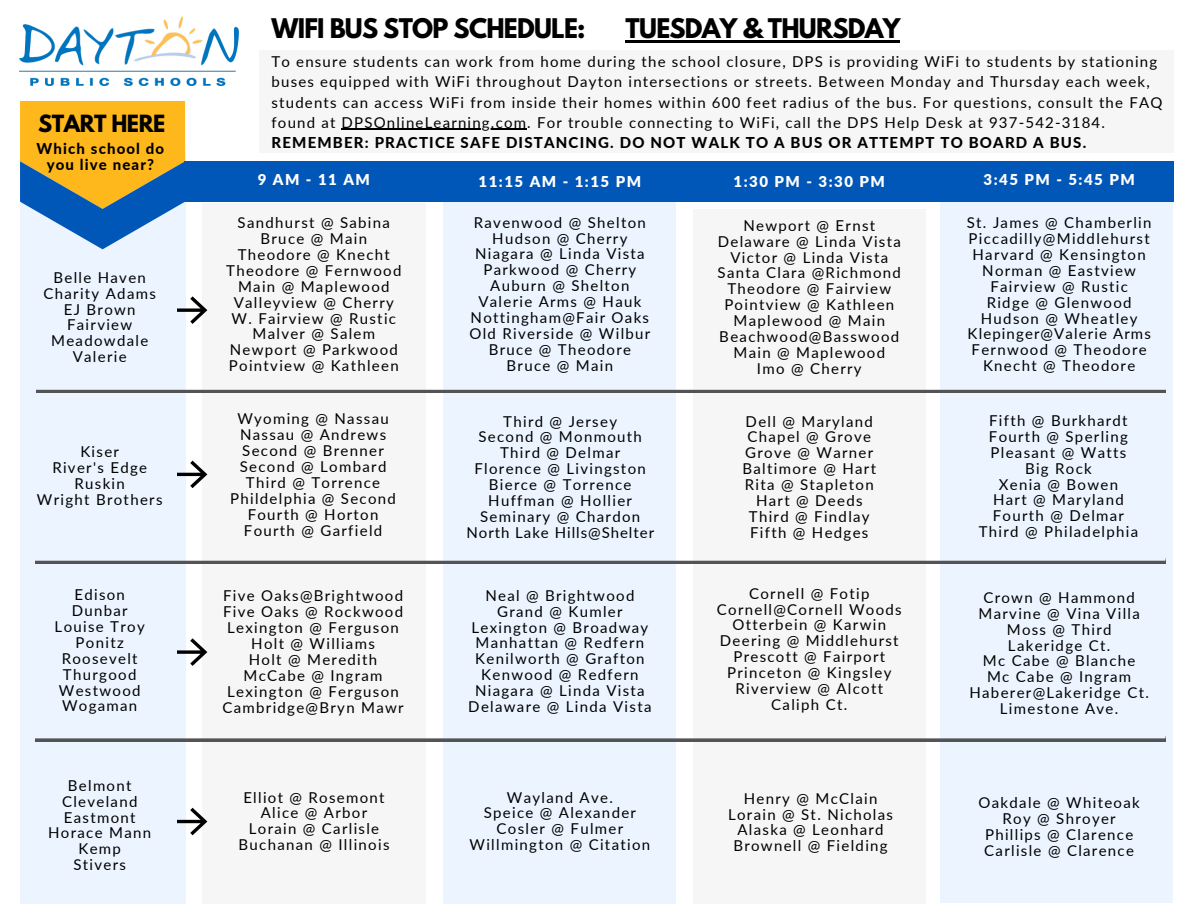
<style>
.page{position:relative;width:1188px;height:918px;background:#fff}
.page>*{position:absolute;margin:0;border:0;box-sizing:border-box;transform-origin:0 0}
.t1{font:700 24px "League Spartan";letter-spacing:-.03em;color:#000}
.t2{font:700 21px "League Spartan";letter-spacing:-.025em;color:#000}
.t3{font:15px/15.9px "Lato";letter-spacing:.09em;color:#000;text-align:center}
.t4{font:800 15px/15.9px "Lato";letter-spacing:.08em;color:#000;text-align:center}
.t5{font:900 15px "Lato";letter-spacing:.1em;color:#fff}
</style>
<div class="page">
<img style="left:20px;top:17px;width:218px;height:68px">
<div style="left:259px;top:50px;width:915px;height:103px;background:#f6f6f6"></div>
<div style="left:443px;top:195px;width:233px;height:709px;background:#ecf5ff"></div>
<div style="left:693px;top:210px;width:233px;height:694px;background:#f6f6f6"></div>
<div style="left:202px;top:203px;width:224px;height:701px;background:#f6f6f6"></div>
<div style="left:20px;top:151px;width:165px;height:753px;background:#ecf5ff"></div>
<div style="left:940px;top:195px;width:233px;height:707px;background:#ecf5ff"></div>
<svg style="left:36px;top:367px;width:1130px;height:26px"></svg>
<svg style="left:36px;top:538px;width:1129px;height:26px"></svg>
<svg style="left:36px;top:715px;width:1129px;height:26px"></svg>
<svg style="left:177px;top:296px;width:30px;height:29px"></svg>
<svg style="left:177px;top:461px;width:30px;height:28px"></svg>
<svg style="left:177px;top:638px;width:30px;height:29px"></svg>
<svg style="left:177px;top:808px;width:30px;height:28px"></svg>
<svg style="left:20px;top:101px;width:165px;height:148px"></svg>
<div style="left:184px;top:161px;width:990px;height:41px;background:#0057b8"></div>
<hr style="left:342px;top:129px;width:185px;height:1px;background:#000">
<hr style="left:626px;top:40px;width:274px;height:2px;background:#000">
<h2 class="t2" style="left:38px;top:113px;width:129px">START HERE</h2>
<p class="t4" style="left:37px;top:140px;width:129px">Which school do you live near?</p>
<p class="t3" style="left:44px;top:269px;width:114px">Belle Haven<br>Charity Adams<br>EJ Brown<br>Fairview<br>Meadowdale<br>Valerie</p>
<p class="t3" style="left:37px;top:444px;width:127px">Kiser<br>River's Edge<br>Ruskin<br>Wright Brothers</p>
<p class="t3" style="left:55px;top:587px;width:92px">Edison<br>Dunbar<br>Louise Troy<br>Ponitz<br>Roosevelt<br>Thurgood<br>Westwood<br>Wogaman</p>
<p class="t3" style="left:48px;top:777px;width:105px">Belmont<br>Cleveland<br>Eastmont<br>Horace Mann<br>Kemp<br>Stivers</p>
<h1 class="t1" style="left:272px;top:17px;width:316px">WIFI BUS STOP SCHEDULE:</h1>
<h1 class="t1" style="left:626px;top:17px;width:276px">TUESDAY &amp; THURSDAY</h1>
<p class="t3" style="left:272px;top:52px;width:892px;line-height:20.1px;text-align:left">To ensure students can work from home during the school closure, DPS is providing WiFi to students by stationing buses equipped with WiFi throughout Dayton intersections or streets. Between Monday and Thursday each week, students can access WiFi from inside their homes within 600 feet radius of the bus. For questions, consult the FAQ found at DPSOnlineLearning.com. For trouble connecting to WiFi, call the DPS Help Desk at 937-542-3184.</p>
<p class="t4" style="left:272px;top:134px;width:816px">REMEMBER: PRACTICE SAFE DISTANCING. DO NOT WALK TO A BUS OR ATTEMPT TO BOARD A BUS.</p>
<p class="t5" style="left:258px;top:171px;width:114px">9AM-11AM</p>
<p class="t5" style="left:479px;top:172px;width:164px">11:15 AM - 1:15 PM</p>
<p class="t5" style="left:734px;top:172px;width:153px">1:30 PM - 3:30 PM</p>
<p class="t5" style="left:984px;top:171px;width:153px">3:45 PM - 5:45 PM</p>
<p class="t3" style="left:226px;top:215px;width:177px">Sandhurst @ Sabina<br>Bruce @ Main<br>Theodore @ Knecht<br>Theodore @ Fernwood<br>Main @ Maplewood<br>Valleyview @ Cherry<br>W. Fairview @ Rustic<br>Malver @ Salem<br>Newport @ Parkwood<br>Pointview @ Kathleen</p>
<p class="t3" style="left:469px;top:214px;width:182px">Ravenwood @ Shelton<br>Hudson @ Cherry<br>Niagara @ Linda Vista<br>Parkwood @ Cherry<br>Auburn @ Shelton<br>Valerie Arms @ Hauk<br>Nottingham@Fair Oaks<br>Old Riverside @ Wilbur<br>Bruce @ Theodore<br>Bruce @ Main</p>
<p class="t3" style="left:718px;top:217px;width:185px">Newport @ Ernst<br>Delaware @ Linda Vista<br>Victor @ Linda Vista<br>Santa Clara @Richmond<br>Theodore @ Fairview<br>Pointview @ Kathleen<br>Maplewood @ Main<br>Beachwood@Basswood<br>Main @ Maplewood<br>Imo @ Cherry</p>
<p class="t3" style="left:967px;top:215px;width:186px">St. James @ Chamberlin<br>Piccadilly@Middlehurst<br>Harvard @ Kensington<br>Norman @ Eastview<br>Fairview @ Rustic<br>Ridge @ Glenwood<br>Hudson @ Wheatley<br>Klepinger@Valerie Arms<br>Fernwood @ Theodore<br>Knecht @ Theodore</p>
<p class="t3" style="left:230px;top:411px;width:167px">Wyoming @ Nassau<br>Nassau @ Andrews<br>Second @ Brenner<br>Second @ Lombard<br>Third @ Torrence<br>Phildelphia @ Second<br>Fourth @ Horton<br>Fourth @ Garfield</p>
<p class="t3" style="left:743px;top:413px;width:135px">Dell @ Maryland<br>Chapel @ Grove<br>Grove @ Warner<br>Baltimore @ Hart<br>Rita @ Stapleton<br>Hart @ Deeds<br>Third @ Findlay<br>Fifth @ Hedges</p>
<p class="t3" style="left:979px;top:412px;width:161px">Fifth @ Burkhardt<br>Fourth @ Sperling<br>Pleasant @ Watts<br>Big Rock<br>Xenia @ Bowen<br>Hart @ Maryland<br>Fourth @ Delmar<br>Third @ Philadelphia</p>
<p class="t3" style="left:467px;top:413px;width:189px">Third @ Jersey<br>Second @ Monmouth<br>Third @ Delmar<br>Florence @ Livingston<br>Bierce @ Torrence<br>Huffman @ Hollier<br>Seminary @ Chardon<br>North Lake Hills@Shelter</p>
<p class="t3" style="left:222px;top:588px;width:183px">Five Oaks@Brightwood<br>Five Oaks @ Rockwood<br>Lexington @ Ferguson<br>Holt @ Williams<br>Holt @ Meredith<br>McCabe @ Ingram<br>Lexington @ Ferguson<br>Cambridge@Bryn Mawr</p>
<p class="t3" style="left:468px;top:587px;width:185px">Neal @ Brightwood<br>Grand @ Kumler<br>Lexington @ Broadway<br>Manhattan @ Redfern<br>Kenilworth @ Grafton<br>Kenwood @ Redfern<br>Niagara @ Linda Vista<br>Delaware @ Linda Vista</p>
<p class="t3" style="left:717px;top:585px;width:186px">Cornell @ Fotip<br>Cornell@Cornell Woods<br>Otterbein @ Karwin<br>Deering @ Middlehurst<br>Prescott @ Fairport<br>Princeton @ Kingsley<br>Riverview @ Alcott<br>Caliph Ct.</p>
<p class="t3" style="left:969px;top:589px;width:181px">Crown @ Hammond<br>Marvine @ Vina Villa<br>Moss @ Third<br>Lakeridge Ct.<br>Mc Cabe @ Blanche<br>Mc Cabe @ Ingram<br>Haberer@Lakeridge Ct.<br>Limestone Ave.</p>
<p class="t3" style="left:239px;top:789px;width:152px">Elliot @ Rosemont<br>Alice @ Arbor<br>Lorain @ Carlisle<br>Buchanan @ Illinois</p>
<p class="t3" style="left:470px;top:789px;width:182px">Wayland Ave.<br>Speice @ Alexander<br>Cosler @ Fulmer<br>Willmington @ Citation</p>
<p class="t3" style="left:728px;top:790px;width:167px">Henry @ McClain<br>Lorain @ St. Nicholas<br>Alaska @ Leonhard<br>Brownell @ Fielding</p>
<p class="t3" style="left:979px;top:794px;width:163px">Oakdale @ Whiteoak<br>Roy @ Shroyer<br>Phillips @ Clarence<br>Carlisle @ Clarence</p>
</div>
